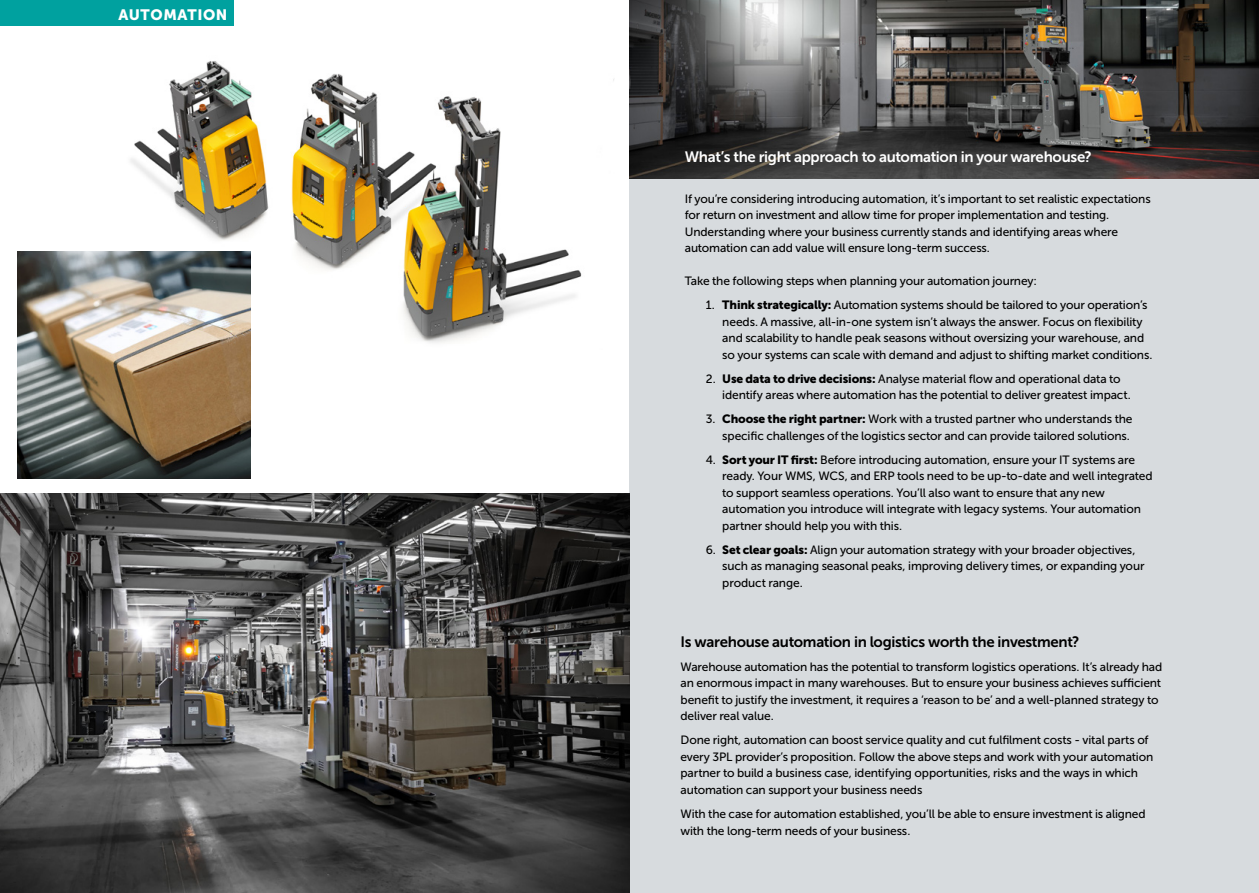
<style>
.page{position:relative;width:1259px;height:893px;background:#fff}
.page>*{position:absolute;margin:0;border:0;box-sizing:border-box;transform-origin:0 0}
.t1{font:15px "Museo JH Sans 700";letter-spacing:-.02em;color:#000}
.t2{font:15px "Museo JH Sans 700";letter-spacing:-.02em;color:#fff}
.t3{font:15px "Museo JH Sans 900";letter-spacing:.04em;color:#fff}
.t4{font:12px/16.5px "Museo JH Sans 500";letter-spacing:-.01em;color:#000}
.s1{font-family:"Museo JH Sans 900"}
</style>
<div class="page">
<div style="left:629px;top:0;width:630px;height:893px;background:#d7dbde"></div>
<img style="left:0;top:493px;width:629px;height:400px">
<img style="left:629px;top:0;width:630px;height:179px">
<img style="left:130px;top:61px;width:484px;height:282px">
<div style="left:0;top:0;width:234px;height:26px;background:#00a19f"></div>
<img style="left:17px;top:251px;width:234px;height:227px">
<p class="t3" style="left:118px;top:6px;width:111px">AUTOMATION</p>
<p class="t2" style="left:685px;top:149px;width:408px">What’s the right approach to automation in your warehouse?</p>
<p class="t4" style="left:685px;top:190px;width:467px">If you’re considering introducing automation, it’s important to set realistic expectations for return on investment and allow time for proper implementation and testing.<br>Understanding where your business currently stands and identifying areas where automation can add value will ensure long-term success.</p>
<p class="t4" style="left:685px;top:273px;width:354px">Take the following steps when planning your automation journey:</p>
<p class="t4" style="left:722px;top:297px;width:432px;text-indent:-17px">1. <span class="s1">Think strategically:</span> Automation systems should be tailored to your operation’s needs. A massive, all-in-one system isn’t always the answer. Focus on flexibility and scalability to handle peak seasons without oversizing your warehouse, and so your systems can scale with demand and adjust to shifting market conditions.</p>
<p class="t4" style="left:722px;top:370px;width:410px;text-indent:-16px">2. <span class="s1">Use data to drive decisions:</span> Analyse material flow and operational data to identify areas where automation has the potential to deliver greatest impact.</p>
<p class="t4" style="left:706px;top:411px;width:428px;text-align:right">3. <span class="s1">Choose the right partner:</span> Work with a trusted partner who understands the specific challenges of the logistics sector and can provide tailored solutions.</p>
<p class="t4" style="left:722px;top:451px;width:432px;text-indent:-16px">4. <span class="s1">Sort your IT first:</span> Before introducing automation, ensure your IT systems are ready. Your WMS, WCS, and ERP tools need to be up-to-date and well integrated to support seamless operations. You’ll also want to ensure that any new automation you introduce will integrate with legacy systems. Your automation partner should help you with this.</p>
<p class="t4" style="left:722px;top:541px;width:424px;text-indent:-16px">6. <span class="s1">Set clear goals:</span> Align your automation strategy with your broader objectives, such as managing seasonal peaks, improving delivery times, or expanding your product range.</p>
<p class="t1" style="left:680px;top:633px;width:400px">Is warehouse automation in logistics worth the investment?</p>
<p class="t4" style="left:680px;top:659px;width:483px">Warehouse automation has the potential to transform logistics operations. It’s already had an enormous impact in many warehouses. But to ensure your business achieves sufficient benefit to justify the investment, it requires a ‘reason to be’ and a well-planned strategy to deliver real value.</p>
<p class="t4" style="left:680px;top:732px;width:474px">Done right, automation can boost service quality and cut fulfilment costs - vital parts of every 3PL provider’s proposition. Follow the above steps and work with your automation partner to build a business case, identifying opportunities, risks and the ways in which automation can support your business needs</p>
<p class="t4" style="left:680px;top:806px;width:467px">With the case for automation established, you’ll be able to ensure investment is aligned with the long-term needs of your business.</p>
</div>
